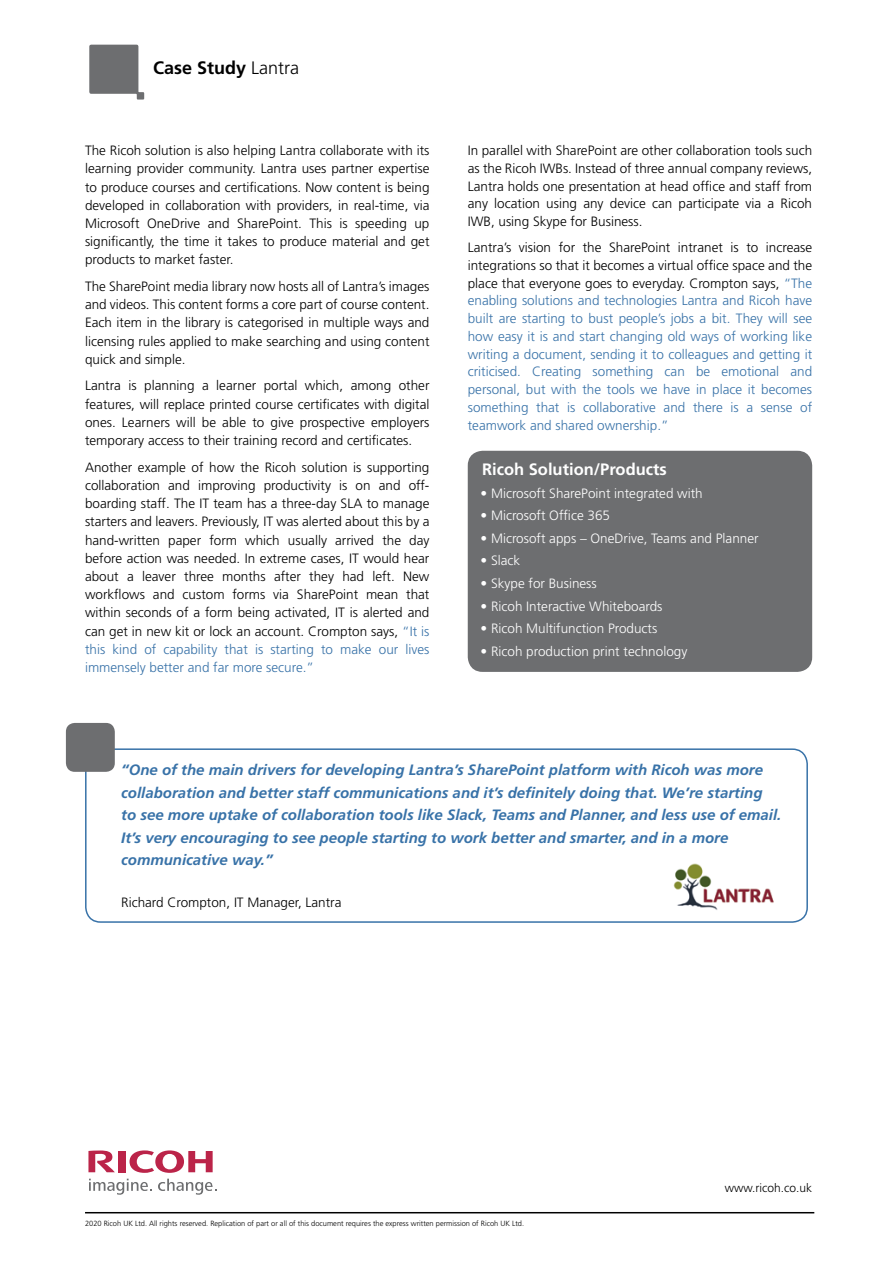
<style>
.page{position:relative;width:893px;height:1263px;background:#fff}
.page>*{position:absolute;margin:0;border:0;box-sizing:border-box;transform-origin:0 0}
.t1{font:700 18px "Frutiger";color:#000}
.t2{font:700 16.5px "Frutiger";color:#fff}
.t3{font:italic 700 15px/22.5px "Frutiger";color:#3872a8}
.t4{font:300 13.5px/18.1px "Frutiger";color:#000;text-align:justify}
.t5{font:300 13.5px/17.7px "Frutiger";color:#3872a8;text-align:justify}
.t6{font:300 13.5px "Frutiger";color:#fff}
.t7{font:300 12px "Frutiger";color:#000}
.t8{font:300 7.5px "Frutiger";color:#000}
.s1{font-weight:300}
.s2{color:#3872a8}
.s3{color:#000}
</style>
<div class="page">
<hr style="left:85px;top:1212px;width:729px;height:1px;background:#000">
<svg style="left:130px;top:1150px;width:83px;height:23px"></svg>
<div style="left:118px;top:1151px;width:7px;height:21px;background:#bb2449"></div>
<svg style="left:88px;top:1150px;width:27px;height:22px"></svg>
<svg style="left:89px;top:1179px;width:63px;height:16px"></svg>
<svg style="left:158px;top:1179px;width:58px;height:16px"></svg>
<svg style="left:89px;top:45px;width:55px;height:55px"></svg>
<div style="left:85px;top:748px;width:723px;height:175px;border:2px solid #3872a8;border-radius:15px"></div>
<div style="left:66px;top:723px;width:49px;height:49px;background:#6d6e70;border-radius:9px"></div>
<div style="left:468px;top:451px;width:344px;height:221px;background:#6d6e70;border-radius:15px"></div>
<img style="left:673px;top:863px;width:101px;height:47px">
<p class="t1" style="left:153px;top:57px;width:148px">Case Study <span class="s1">Lantra</span></p>
<p class="t4" style="left:85px;top:141px;width:346px">The Ricoh solution is also helping Lantra collaborate with its learning provider community. Lantra uses partner expertise to produce courses and certifications. Now content is being developed in collaboration with providers, in real-time, via Microsoft OneDrive and SharePoint. This is speeding up significantly, the time it takes to produce material and get products to market faster.</p>
<p class="t4" style="left:85px;top:277px;width:346px">The SharePoint media library now hosts all of Lantra’s images and videos. This content forms a core part of course content.<br>Each item in the library is categorised in multiple ways and licensing rules applied to make searching and using content quick and simple.</p>
<p class="t4" style="left:85px;top:377px;width:346px">Lantra is planning a learner portal which, among other features, will replace printed course certificates with digital ones. Learners will be able to give prospective employers temporary access to their training record and certificates.</p>
<p class="t4" style="left:85px;top:458px;width:346px">Another example of how the Ricoh solution is supporting collaboration and improving productivity is on and off&shy;boarding staff. The IT team has a three-day SLA to manage starters and leavers. Previously, IT was alerted about this by a hand-written paper form which usually arrived the day before action was needed. In extreme cases, IT would hear about a leaver three months after they had left. New workflows and custom forms via SharePoint mean that within seconds of a form being activated, IT is alerted and can get in new kit or lock an account. Crompton says, <span class="s2">“It is this kind of capability that is starting to make our lives immensely better and far more secure.”</span></p>
<p class="t4" style="left:468px;top:142px;width:346px;line-height:17.7px">In parallel with SharePoint are other collaboration tools such as the Ricoh IWBs. Instead of three annual company reviews, Lantra holds one presentation at head office and staff from any location using any device can participate via a Ricoh IWB, using Skype for Business.</p>
<p class="t5" style="left:468px;top:239px;width:346px"><span class="s3">Lantra’s vision for the SharePoint intranet is to increase integrations so that it becomes a virtual office space and the place that everyone goes to everyday. Crompton says,</span> “The enabling solutions and technologies Lantra and Ricoh have built are starting to bust people’s jobs a bit. They will see how easy it is and start changing old ways of working like writing a document, sending it to colleagues and getting it criticised. Creating something can be emotional and personal, but with the tools we have in place it becomes something that is collaborative and there is a sense of teamwork and shared ownership.”</p>
<p class="t2" style="left:482px;top:460px;width:186px">Ricoh Solution/Products</p>
<p class="t6" style="left:480px;top:485px;width:224px">• Microsoft SharePoint integrated with</p>
<p class="t6" style="left:480px;top:508px;width:131px">• Microsoft Office 365</p>
<p class="t6" style="left:480px;top:530px;width:280px">• Microsoft apps – OneDrive, Teams and Planner</p>
<p class="t6" style="left:480px;top:553px;width:41px">• Slack</p>
<p class="t6" style="left:480px;top:576px;width:118px">• Skype for Business</p>
<p class="t6" style="left:480px;top:598px;width:184px">• Ricoh Interactive Whiteboards</p>
<p class="t6" style="left:480px;top:621px;width:178px">• Ricoh Multifunction Products</p>
<p class="t6" style="left:480px;top:643px;width:208px">• Ricoh production print technology</p>
<p class="t3" style="left:121px;top:758px;width:662px">“One of the main drivers for developing Lantra’s SharePoint platform with Ricoh was more collaboration and better staff communications and it’s definitely doing that. We’re starting<br>to see more uptake of collaboration tools like Slack, Teams and Planner, and less use of email.<br>It’s very encouraging to see people starting to work better and smarter, and in a more communicative way.”</p>
<p class="t4" style="left:121px;top:893px;width:222px">Richard Crompton, IT Manager, Lantra</p>
<p class="t8" style="left:85px;top:1219px;width:441px">2020 Ricoh UK Ltd. All rights reserved. Replication of part or all of this document requires the express written permission of Ricoh UK Ltd.</p>
<p class="t7" style="left:725px;top:1181px;width:89px">www.ricoh.co.uk</p>
</div>
